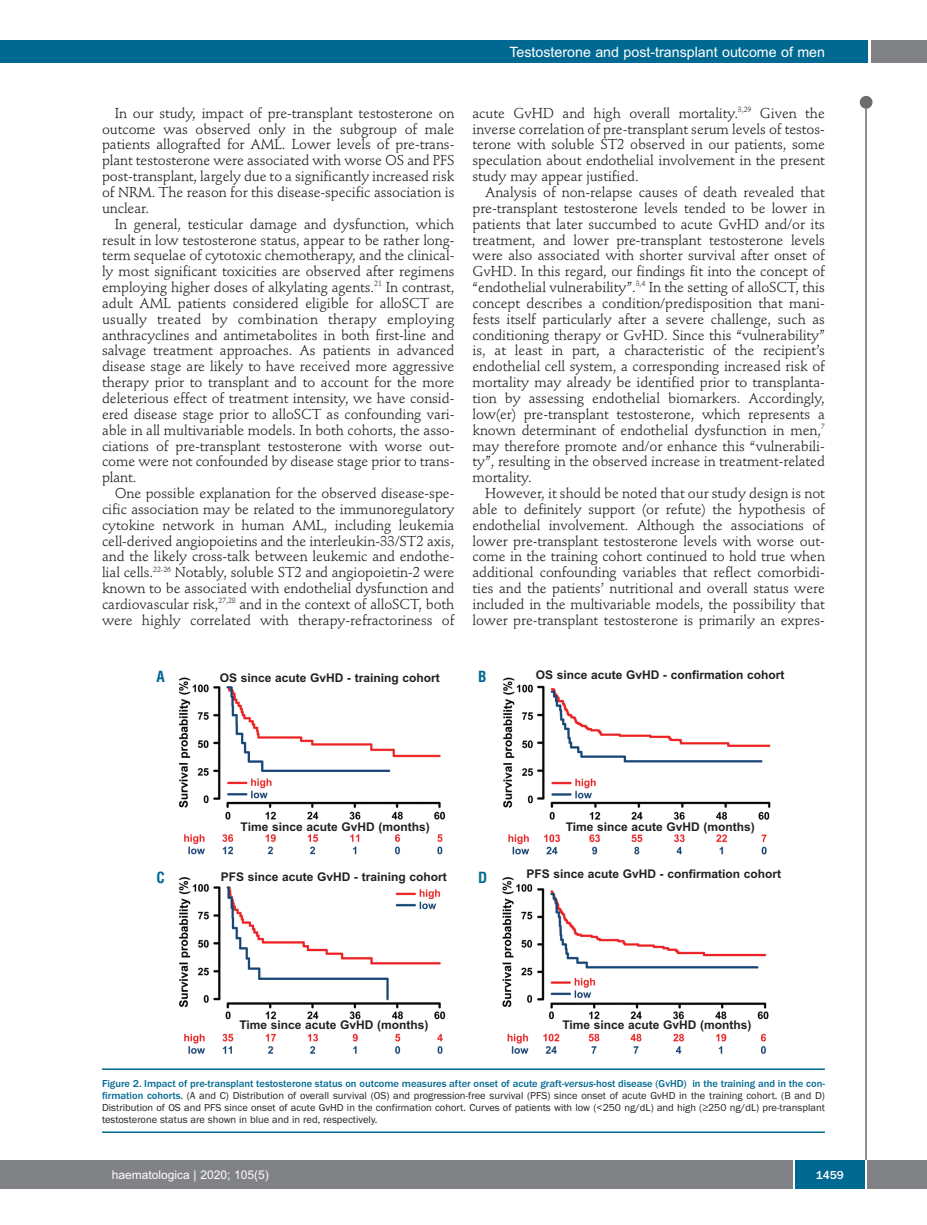
<style>
.page{position:relative;width:927px;height:1225px;background:#fff}
.page>*{position:absolute;margin:0;border:0;box-sizing:border-box;transform-origin:0 0}
.t1{font:700 condensed 15px "Helvetica";color:#006991}
.t2{font:14.25px/15.9px "Stempel Schneidler";letter-spacing:-.005em;color:#231f20;text-align:justify}
.t3{font:14.25px "Arial";color:#fff}
.t4{font:700 12px "Arial";color:#231f20}
.t5{font:12px "Arial";color:#fff}
.t6{font:500 12px "Franklin Gothic";color:#fff}
.t7{font:10.5px/12px "Franklin Gothic";color:#231f20;text-align:justify}
.s1{font-weight:500;color:#006991}
.s2{font-weight:500;font-style:italic;color:#006991}
</style>
<div class="page">
<div style="left:860px;top:96px;width:12px;height:13px;background:#6c6d70;border-radius:50%"></div>
<hr style="left:865px;top:98px;width:2px;height:1062px;background:#6c6d70">
<div style="left:871px;top:40px;width:56px;height:22px;background:#808285"></div>
<div style="left:18px;top:40px;width:849px;height:22px;background:#006991"></div>
<div style="left:17px;top:1160px;width:910px;height:28px;background:#808285"></div>
<div style="left:795px;top:1160px;width:70px;height:28px;background:#006991"></div>
<hr style="left:793px;top:1160px;width:2px;height:28px;background:#fff">
<hr style="left:865px;top:1160px;width:2px;height:28px;background:#fff">
<div style="left:0;top:40px;width:19px;height:22px;background:#006991"></div>
<div style="left:0;top:1160px;width:18px;height:28px;background:#808285"></div>
<img style="left:179px;top:677px;width:592px;height:377px">
<hr style="left:102px;top:1068px;width:723px;height:2px;background:#006991">
<hr style="left:102px;top:1131px;width:723px;height:2px;background:#006991">
<p class="t3" style="left:509px;top:44px;width:317px">Testosterone and post-transplant outcome of men</p>
<p class="t2" style="left:102px;top:106px;width:354px;text-indent:13px">In our study, impact of pre-transplant testosterone on outcome was observed only in the subgroup of male patients allografted for AML. Lower levels of pre-trans&shy;plant testosterone were associated with worse OS and PFS post-transplant, largely due to a significantly increased risk of NRM. The reason for this disease-specific association is unclear.</p>
<p class="t2" style="left:102px;top:217px;width:354px;text-indent:13px">In general, testicular damage and dysfunction, which result in low testosterone status, appear to be rather long&shy;term sequelae of cytotoxic chemotherapy, and the clinical&shy;ly most significant toxicities are observed after regimens employing higher doses of alkylating agents.<sup>21</sup> In contrast, adult AML patients considered eligible for alloSCT are usually treated by combination therapy employing anthracyclines and antimetabolites in both first-line and salvage treatment approaches. As patients in advanced disease stage are likely to have received more aggressive therapy prior to transplant and to account for the more deleterious effect of treatment intensity, we have consid&shy;ered disease stage prior to alloSCT as confounding vari&shy;able in all multivariable models. In both cohorts, the asso&shy;ciations of pre-transplant testosterone with worse out&shy;come were not confounded by disease stage prior to trans&shy;plant.</p>
<p class="t2" style="left:102px;top:486px;width:354px;text-indent:13px">One possible explanation for the observed disease-spe&shy;cific association may be related to the immunoregulatory cytokine network in human AML, including leukemia cell-derived angiopoietins and the interleukin-33/ST2 axis, and the likely cross-talk between leukemic and endothe&shy;lial cells.<sup>22-26</sup> Notably, soluble ST2 and angiopoietin-2 were known to be associated with endothelial dysfunction and cardiovascular risk,<sup>27,28</sup> and in the context of alloSCT, both were highly correlated with therapy-refractoriness of</p>
<p class="t2" style="left:472px;top:106px;width:354px">acute GvHD and high overall mortality.<sup>3,29</sup> Given the inverse correlation of pre-transplant serum levels of testos&shy;terone with soluble ST2 observed in our patients, some speculation about endothelial involvement in the present study may appear justified.</p>
<p class="t2" style="left:472px;top:185px;width:354px;text-indent:13px">Analysis of non-relapse causes of death revealed that pre-transplant testosterone levels tended to be lower in patients that later succumbed to acute GvHD and/or its treatment, and lower pre-transplant testosterone levels were also associated with shorter survival after onset of GvHD. In this regard, our findings fit into the concept of “endothelial vulnerability”.<sup>3,4</sup> In the setting of alloSCT, this concept describes a condition/predisposition that mani&shy;fests itself particularly after a severe challenge, such as conditioning therapy or GvHD. Since this “vulnerability” is, at least in part, a characteristic of the recipient’s endothelial cell system, a corresponding increased risk of mortality may already be identified prior to transplanta&shy;tion by assessing endothelial biomarkers. Accordingly, low(er) pre-transplant testosterone, which represents a known determinant of endothelial dysfunction in men,<sup>7 </sup>may therefore promote and/or enhance this “vulnerabili&shy;ty”, resulting in the observed increase in treatment-related mortality.</p>
<p class="t2" style="left:472px;top:486px;width:354px;text-indent:13px">However, it should be noted that our study design is not able to definitely support (or refute) the hypothesis of endothelial involvement. Although the associations of lower pre-transplant testosterone levels with worse out&shy;come in the training cohort continued to hold true when additional confounding variables that reflect comorbidi&shy;ties and the patients’ nutritional and overall status were included in the multivariable models, the possibility that lower pre-transplant testosterone is primarily an expres-</p>
<p class="t1" style="left:156px;top:668px;width:10px">A</p>
<p class="t1" style="left:478px;top:668px;width:10px">B</p>
<p class="t4" style="left:220px;top:671px;width:222px">OS since acute GvHD - training cohort</p>
<p class="t4" style="left:536px;top:668px;width:250px">OS since acute GvHD - confirmation cohort</p>
<p class="t4" style="left:241px;top:819px;width:191px">Time since acute GvHD (months)</p>
<p class="t4" style="left:566px;top:819px;width:191px">Time since acute GvHD (months)</p>
<p class="t1" style="left:156px;top:869px;width:10px">C</p>
<p class="t1" style="left:478px;top:869px;width:11px">D</p>
<p class="t4" style="left:221px;top:869px;width:228px">PFS since acute GvHD - training cohort</p>
<p class="t4" style="left:526px;top:867px;width:256px">PFS since acute GvHD - confirmation cohort</p>
<p class="t4" style="left:239px;top:1018px;width:191px">Time since acute GvHD (months)</p>
<p class="t4" style="left:562px;top:1018px;width:191px">Time since acute GvHD (months)</p>
<p class="t7" style="left:102px;top:1077px;width:724px"><span class="s1">Figure 2. Impact of pre-transplant testosterone status on outcome measures after onset of acute graft-</span><span class="s2">versus</span><span class="s1">-host disease (GvHD) in the training and in the con&shy;firmation cohorts.</span> (A and C) Distribution of overall survival (OS) and progression-free survival (PFS) since onset of acute GvHD in the training cohort. (B and D)<br>Distribution of OS and PFS since onset of acute GvHD in the confirmation cohort. Curves of patients with low (&lt;250 ng/dL) and high (≥250 ng/dL) pre-transplant testosterone status are shown in blue and in red, respectively.</p>
<p class="t5" style="left:112px;top:1167px;width:158px">haematologica | 2020; 105(5)</p>
<p class="t6" style="left:816px;top:1167px;width:30px">1459</p>
</div>
